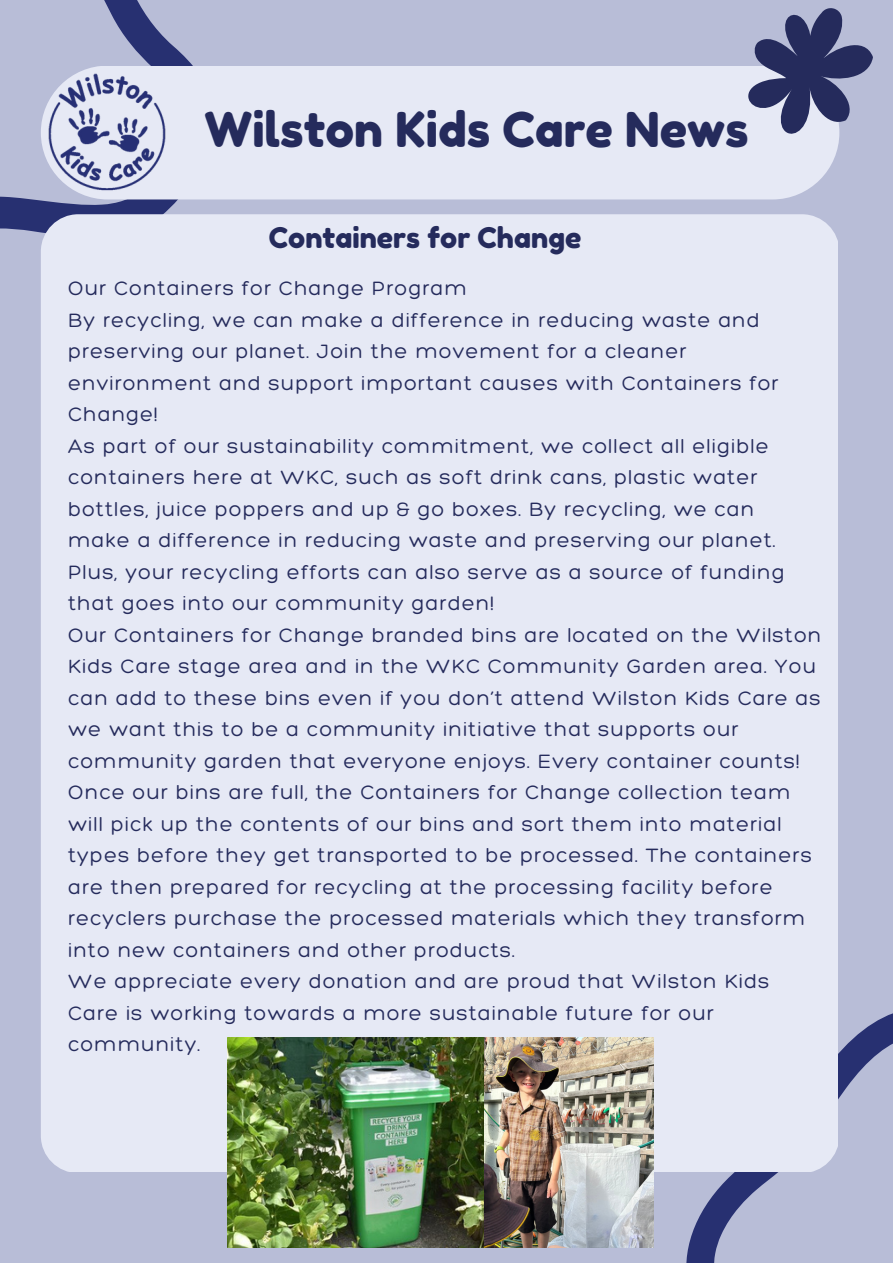
<style>
.page{position:relative;width:893px;height:1264px;background:#fff}
.page>*{position:absolute;margin:0;border:0;box-sizing:border-box;transform-origin:0 0}
.t1{font:48px "Fredoka One";color:#252b5c}
.t2{font:28.5px "Fredoka One";color:#252b5c}
.t3{font:300 21px/31.5px "Hero";letter-spacing:.05em;color:#252b5c}
</style>
<div class="page">
<div style="left:0;top:0;width:892px;height:1262px;background:#b8bdd7"></div>
<svg style="left:0;top:0;width:218px;height:233px"></svg>
<svg style="left:645px;top:936px;width:247px;height:326px"></svg>
<div style="left:41px;top:214px;width:796px;height:957px;background:#e6e9f5"></div>
<div style="left:41px;top:66px;width:798px;height:133px;background:#e6e9f5;border-radius:67px"></div>
<svg style="left:748px;top:8px;width:124px;height:147px"></svg>
<img style="left:41px;top:67px;width:132px;height:133px">
<img style="left:227px;top:1037px;width:257px;height:209px">
<img style="left:484px;top:1037px;width:169px;height:209px">
<h1 class="t1" style="left:204px;top:100px;width:545px">Wilston Kids Care News</h1>
<h2 class="t2" style="left:269px;top:221px;width:314px">Containers for Change</h2>
<p class="t3" style="left:68px;top:272px;width:754px">Our Containers for Change Program<br>By recycling, we can make a difference in reducing waste and preserving our planet. Join the movement for a cleaner environment and support important causes with Containers for Change!<br>As part of our sustainability commitment, we collect all eligible containers here at WKC, such as soft drink cans, plastic water bottles, juice poppers and up &amp; go boxes. By recycling, we can make a difference in reducing waste and preserving our planet.<br>Plus, your recycling efforts can also serve as a source of funding that goes into our community garden!<br>Our Containers for Change branded bins are located on the Wilston Kids Care stage area and in the WKC Community Garden area. You can add to these bins even if you don’t attend Wilston Kids Care as we want this to be a community initiative that supports our community garden that everyone enjoys. Every container counts!<br>Once our bins are full, the Containers for Change collection team will pick up the contents of our bins and sort them into material types before they get transported to be processed. The containers are then prepared for recycling at the processing facility before recyclers purchase the processed materials which they transform into new containers and other products.<br>We appreciate every donation and are proud that Wilston Kids Care is working towards a more sustainable future for our community.</p>
</div>
